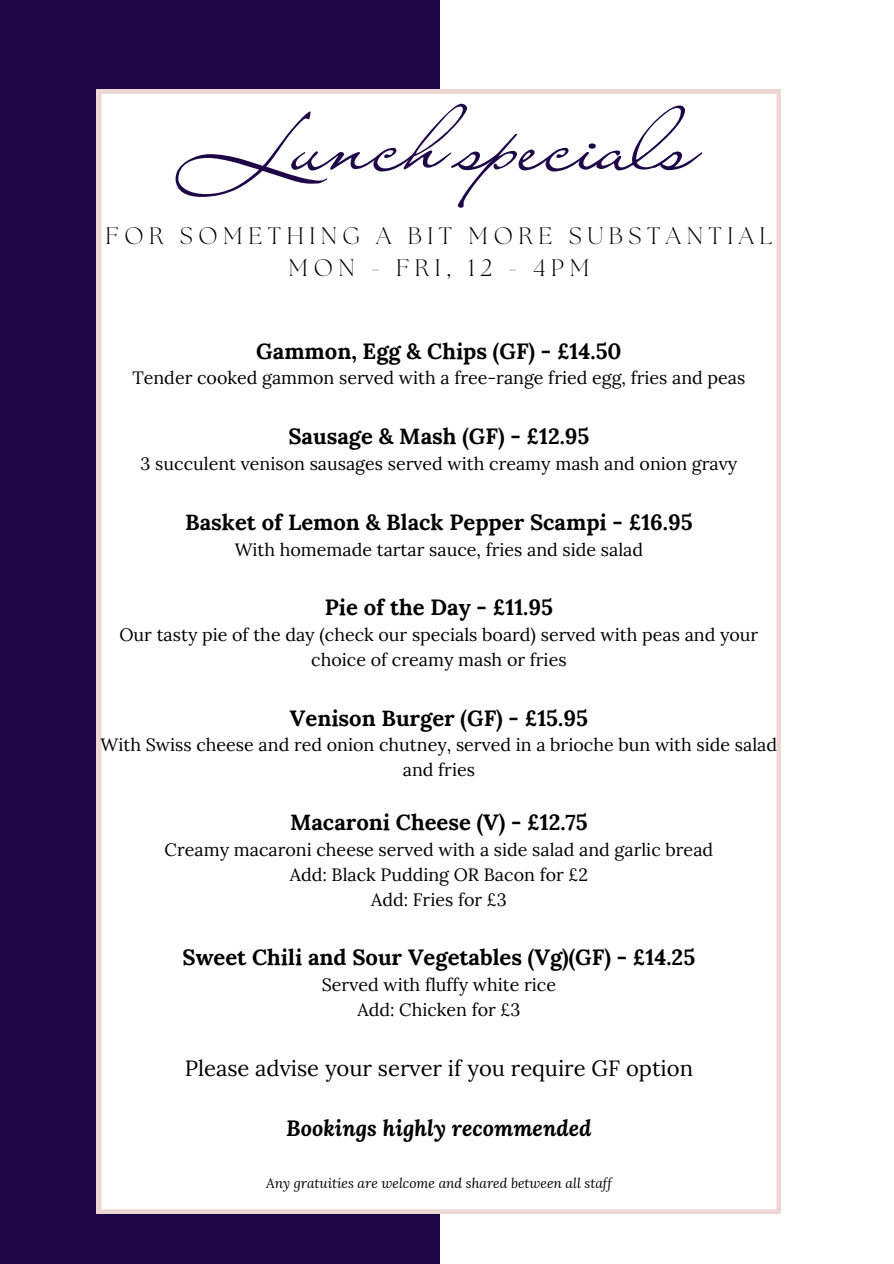
<style>
.page{position:relative;width:894px;height:1264px;background:#fff}
.page>*{position:absolute;margin:0;border:0;box-sizing:border-box;transform-origin:0 0}
.t1{font:90.3px "Liana";color:#1f0747}
.t2{font:300 23.85px/32.7px "The Seasons";letter-spacing:.235em;color:#000;text-align:center}
.t3{font:700 22.05px "Lora";color:#000}
.t4{font:22.05px "Lora";color:#000}
.t5{font:italic 700 22.05px "Lora";color:#000}
.t6{font:17.85px/24.8px "Lora";color:#000;text-align:center}
.t7{font:italic 13.65px "Lora";color:#000}
</style>
<div class="page">
<div style="left:0;top:0;width:439px;height:1263px;background:#1f0747"></div>
<div style="left:97px;top:89px;width:683px;height:1124px;background:#fff"></div>
<h1 class="t1" style="left:179px;top:84px;width:520px">Lunch specials</h1>
<h5 class="t2" style="left:105px;top:221px;width:668px">FOR SOMETHING A BIT MORE SUBSTANTIAL<br>MON - FRI, 12 - 4PM</h5>
<h5 class="t3" style="left:256px;top:336px;width:367px">Gammon, Egg &amp; Chips (GF) - £14.50</h5>
<h5 class="t6" style="left:132px;top:365px;width:614px">Tender cooked gammon served with a free-range fried egg, fries and peas</h5>
<h5 class="t3" style="left:288px;top:422px;width:302px">Sausage &amp; Mash (GF) - £12.95</h5>
<h5 class="t6" style="left:141px;top:451px;width:598px">3 succulent venison sausages served with creamy mash and onion gravy</h5>
<h5 class="t3" style="left:185px;top:507px;width:509px">Basket of Lemon &amp; Black Pepper Scampi - £16.95</h5>
<h5 class="t6" style="left:234px;top:536px;width:410px">With homemade tartar sauce, fries and side salad</h5>
<h5 class="t3" style="left:325px;top:593px;width:229px">Pie of the Day - £11.95</h5>
<h5 class="t6" style="left:119px;top:622px;width:640px">Our tasty pie of the day (check our specials board) served with peas and your choice of creamy mash or fries</h5>
<h5 class="t3" style="left:290px;top:703px;width:299px">Venison Burger (GF) - £15.95</h5>
<h5 class="t6" style="left:101px;top:732px;width:677px">With Swiss cheese and red onion chutney, served in a brioche bun with side salad and fries</h5>
<h4 class="t3" style="left:290px;top:808px;width:299px">Macaroni Cheese (V) - £12.75</h4>
<h4 class="t6" style="left:165px;top:837px;width:550px">Creamy macaroni cheese served with a side salad and garlic bread<br>Add: Black Pudding OR Bacon for £2<br>Add: Fries for £3</h4>
<h4 class="t3" style="left:182px;top:943px;width:514px">Sweet Chili and Sour Vegetables (Vg)(GF) - £14.25</h4>
<h4 class="t6" style="left:322px;top:972px;width:236px">Served with fluffy white rice<br>Add: Chicken for £3</h4>
<h3 class="t4" style="left:185px;top:1053px;width:509px">Please advise your server if you require GF option</h3>
<p class="t5" style="left:286px;top:1113px;width:307px">Bookings highly recommended</p>
<h2 class="t7" style="left:266px;top:1173px;width:347px">Any gratuities are welcome and shared between all staff</h2>
</div>
